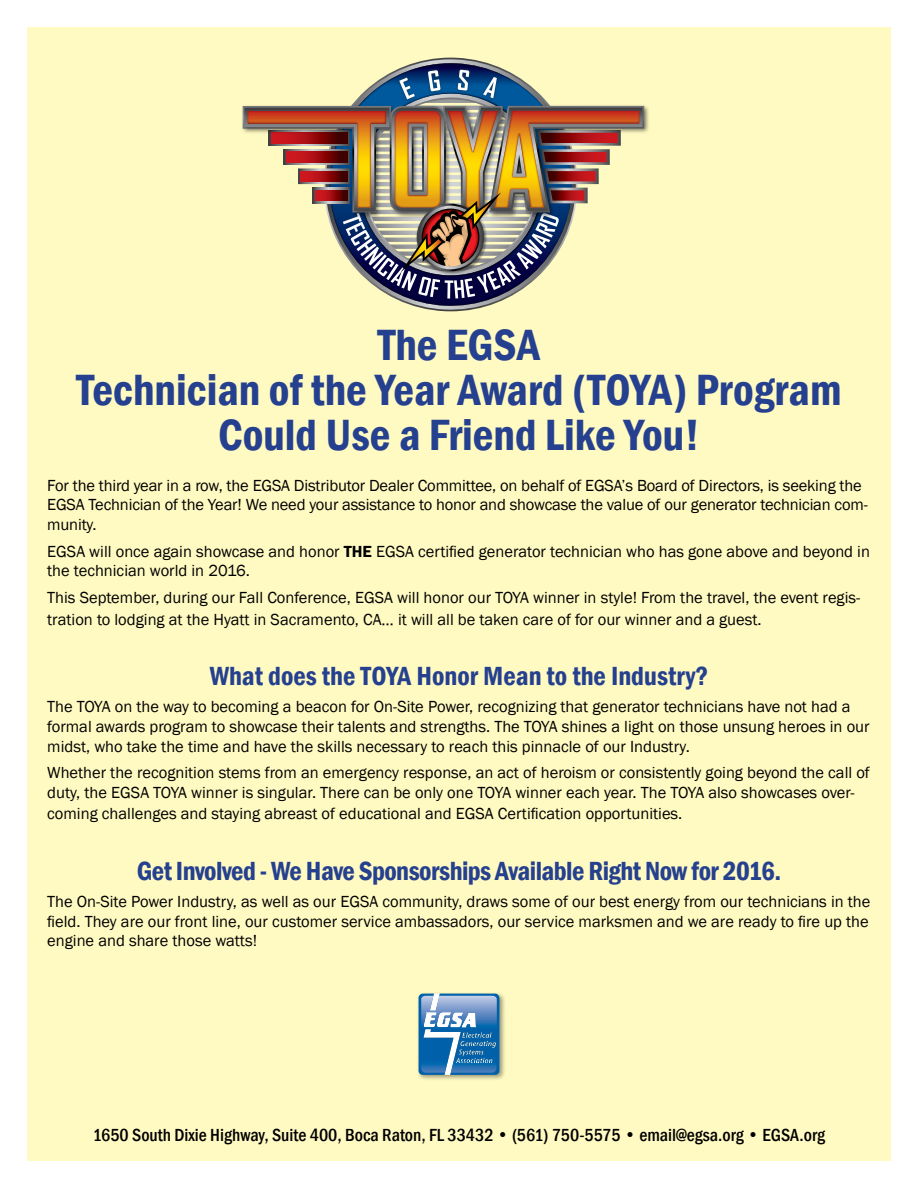
<style>
.page{position:relative;width:918px;height:1188px;background:#fff}
.page>*{position:absolute;margin:0;border:0;box-sizing:border-box;transform-origin:0 0}
.t1{font:600 condensed 45px/45px "Franklin Gothic";color:#25408f;text-align:center}
.t2{font:600 condensed 27px "Franklin Gothic";letter-spacing:-.02em;color:#25408f}
.t3{font:600 condensed 27px "Franklin Gothic";color:#25408f}
.t4{font:500 condensed 18px "Franklin Gothic";color:#000}
.t5{font:16.5px/19.8px "Franklin Gothic";color:#000}
.s1{font-weight:600}
</style>
<div class="page">
<div style="left:27px;top:27px;width:864px;height:1134px;background:#fffac2"></div>
<svg style="left:414px;top:59px;width:73px;height:252px"></svg>
<svg style="left:353px;top:63px;width:195px;height:243px"></svg>
<img style="left:242px;top:104px;width:407px;height:29px">
<img style="left:395px;top:66px;width:106px;height:37px">
<svg style="left:399px;top:70px;width:98px;height:29px;background:#3b6a98"></svg>
<img style="left:243px;top:106px;width:401px;height:193px">
<div style="left:416px;top:992px;width:90px;height:90px;background:#000;opacity:.4"></div>
<svg style="left:419px;top:994px;width:80px;height:81px;background:#548fc1"></svg>
<h1 class="t1" style="left:77px;top:322px;width:766px">The EGSA<br>Technician of the Year Award (TOYA) Program<br>Could Use a Friend Like You!</h1>
<p class="t5" style="left:47px;top:475px;width:822px">For the third year in a row, the EGSA Distributor Dealer Committee, on behalf of EGSA’s Board of Directors, is seeking the<br>EGSA Technician of the Year! We need your assistance to honor and showcase the value of our generator technician com&shy;munity.</p>
<p class="t5" style="left:47px;top:542px;width:824px">EGSA will once again showcase and honor <span class="s1">THE</span> EGSA certified generator technician who has gone above and beyond in the technician world in 2016.</p>
<p class="t5" style="left:47px;top:587px;width:815px;line-height:21.6px">This September, during our Fall Conference, EGSA will honor our TOYA winner in style! From the travel, the event regis&shy;tration to lodging at the Hyatt in Sacramento, CA… it will all be taken care of for our winner and a guest.</p>
<h2 class="t3" style="left:210px;top:658px;width:500px">What does the TOYA Honor Mean to the Industry?</h2>
<p class="t5" style="left:47px;top:697px;width:824px">The TOYA on the way to becoming a beacon for On-Site Power, recognizing that generator technicians have not had a formal awards program to showcase their talents and strengths. The TOYA shines a light on those unsung heroes in our midst, who take the time and have the skills necessary to reach this pinnacle of our Industry.</p>
<p class="t5" style="left:47px;top:763px;width:824px">Whether the recognition stems from an emergency response, an act of heroism or consistently going beyond the call of duty, the EGSA TOYA winner is singular. There can be only one TOYA winner each year. The TOYA also showcases over-</p>
<p class="t5" style="left:47px;top:804px;width:637px">coming challenges and staying abreast of educational and EGSA Certification opportunities.</p>
<h2 class="t2" style="left:137px;top:853px;width:646px">Get Involved - We Have Sponsorships Available Right Now for 2016.</h2>
<p class="t5" style="left:47px;top:892px;width:825px;text-align:justify">The On-Site Power Industry, as well as our EGSA community, draws some of our best energy from our technicians in the field. They are our front line, our customer service ambassadors, our service marksmen and we are ready to fire up the engine and share those watts!</p>
<p class="t4" style="left:93px;top:1123px;width:734px">1650 South Dixie Highway, Suite 400, Boca Raton, FL 33432 • (561) 750-5575 • email@egsa.org • EGSA.org</p>
</div>
